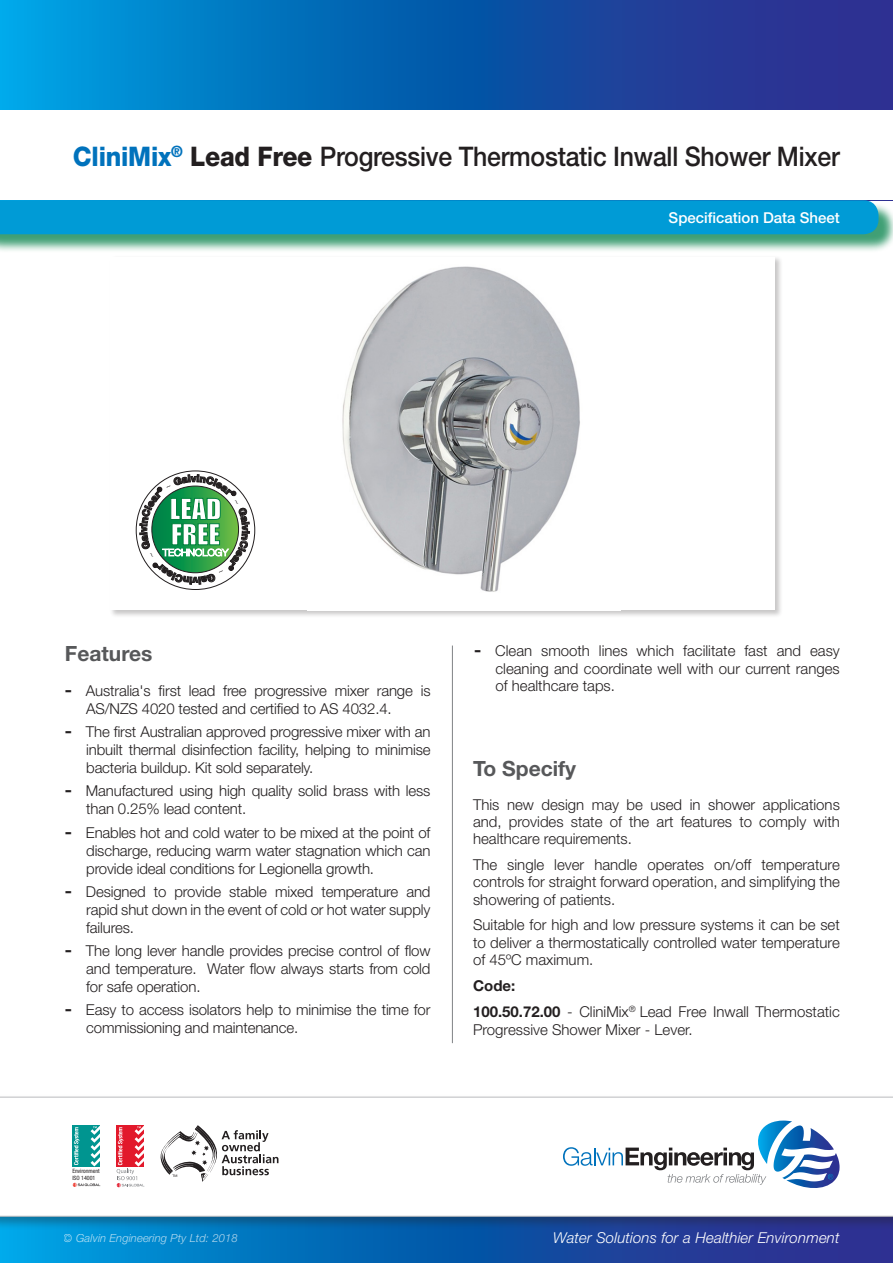
<style>
.page{position:relative;width:893px;height:1263px;background:#fff}
.page>*{position:absolute;margin:0;border:0;box-sizing:border-box;transform-origin:0 0}
.t1{font:500 27px "Helvetica Neue LT Std";letter-spacing:-.01em;color:#231f20;scale:.92 1}
.Sideways_Headers{font:700 21px "Helvetica Neue LT Std";color:#57585a}
.Main_Copy_-_No_Bulle{font:300 15px/18px "Helvetica Neue LT Std";letter-spacing:-.01em;color:#231f20;text-align:justify}
.t2{font:italic 300 15px "Helvetica Neue LT Std";letter-spacing:.01em;color:#fff}
.t3{font:500 15px "Helvetica Neue LT Std";color:#fff}
.Main_Copy_-_No_Bulle-2{font:700 15px "Helvetica Neue LT Std";color:#231f20}
.t4{font:italic 300 11.25px "Helvetica Neue LT Std";letter-spacing:.01em;color:#fff}
.t5{font:condensed 5.85px/7.1px "Helvetica Neue";color:#231f20}
.s1{font-weight:800;color:#0072bc}
.s2{font-weight:800}
.s3{font-family:"Verdana";font-weight:700}
.s4{font-weight:700}
</style>
<div class="page">
<svg style="left:0;top:1231px;width:893px;height:32px;background:#0f5eaf"></svg>
<div style="left:0;top:1095px;width:893px;height:136px;background:#231f20;opacity:.35"></div>
<svg style="left:0;top:1097px;width:893px;height:119px"></svg>
<svg style="left:0;top:0;width:893px;height:110px;background:#0f5eaf"></svg>
<div style="left:0;top:202px;width:893px;height:51px;background:#008047;opacity:.75"></div>
<div style="left:0;top:200px;width:878px;height:34px;background:#009bd6"></div>
<svg style="left:563px;top:1120px;width:276px;height:70px"></svg>
<div style="left:109px;top:256px;width:674px;height:362px;background:#231f20;opacity:.25"></div>
<div style="left:111px;top:257px;width:664px;height:353px;background:#fff"></div>
<svg style="left:117px;top:1125px;width:27px;height:62px"></svg>
<svg style="left:161px;top:1125px;width:117px;height:57px"></svg>
<div style="left:73px;top:1125px;width:27px;height:41px;background:#009590"></div>
<svg style="left:74px;top:1127px;width:5px;height:38px"></svg>
<svg style="left:91px;top:1125px;width:9px;height:41px"></svg>
<svg style="left:73px;top:1183px;width:27px;height:4px"></svg>
<img style="left:342px;top:266px;width:238px;height:326px">
<hr style="left:452px;top:645px;width:1px;height:398px;background:#808285">
<svg style="left:136px;top:471px;width:119px;height:118px"></svg>
<svg style="left:140px;top:474px;width:110px;height:110px"></svg>
<p class="t1" style="left:73px;top:140px;width:835px"><span class="s1">CliniMix</span><sup>®</sup> <span class="s2">Lead Free</span> Progressive Thermostatic Inwall Shower Mixer</p>
<p class="t3" style="left:669px;top:208px;width:173px">Specification Data Sheet</p>
<p class="Sideways_Headers" style="left:65px;top:640px;width:89px">Features</p>
<p class="Main_Copy_-_No_Bulle" style="left:86px;top:681px;width:346px;text-indent:-21px"><span class="s3">-</span> Australia's first lead free progressive mixer range is<br>AS/NZS 4020 tested and certified to AS 4032.4.</p>
<p class="Main_Copy_-_No_Bulle" style="left:86px;top:722px;width:346px;text-indent:-21px"><span class="s3">-</span> The first Australian approved progressive mixer with an inbuilt thermal disinfection facility, helping to minimise bacteria buildup. Kit sold separately.</p>
<p class="Main_Copy_-_No_Bulle" style="left:86px;top:781px;width:346px;text-indent:-21px"><span class="s3">-</span> Manufactured using high quality solid brass with less than 0.25% lead content.</p>
<p class="Main_Copy_-_No_Bulle" style="left:86px;top:823px;width:346px;text-indent:-21px"><span class="s3">-</span> Enables hot and cold water to be mixed at the point of discharge, reducing warm water stagnation which can provide ideal conditions for Legionella growth.</p>
<p class="Main_Copy_-_No_Bulle" style="left:86px;top:882px;width:346px;text-indent:-21px"><span class="s3">-</span> Designed to provide stable mixed temperature and rapid shut down in the event of cold or hot water supply failures.</p>
<p class="Main_Copy_-_No_Bulle" style="left:86px;top:941px;width:346px;text-indent:-21px"><span class="s3">-</span> The long lever handle provides precise control of flow and temperature. Water flow always starts from cold for safe operation.</p>
<p class="Main_Copy_-_No_Bulle" style="left:86px;top:1001px;width:346px;text-indent:-21px"><span class="s3">-</span> Easy to access isolators help to minimise the time for commissioning and maintenance.</p>
<p class="Main_Copy_-_No_Bulle" style="left:495px;top:642px;width:346px;line-height:17.2px;text-indent:-21px"><span class="s3">-</span> Clean smooth lines which facilitate fast and easy cleaning and coordinate well with our current ranges of healthcare taps.</p>
<p class="Sideways_Headers" style="left:473px;top:755px;width:105px">To Specify</p>
<p class="Main_Copy_-_No_Bulle" style="left:473px;top:795px;width:368px;line-height:17.2px">This new design may be used in shower applications and, provides state of the art features to comply with healthcare requirements.</p>
<p class="Main_Copy_-_No_Bulle" style="left:473px;top:856px;width:368px;line-height:17.2px">The single lever handle operates on/off temperature controls for straight forward operation, and simplifying the showering of patients.</p>
<p class="Main_Copy_-_No_Bulle" style="left:473px;top:916px;width:368px;line-height:17.2px">Suitable for high and low pressure systems it can be set to deliver a thermostatically controlled water temperature of 45ºC maximum.</p>
<p class="Main_Copy_-_No_Bulle-2" style="left:473px;top:976px;width:44px">Code:</p>
<p class="Main_Copy_-_No_Bulle" style="left:473px;top:1002px;width:368px"><span class="s4">100.50.72.00</span> - CliniMix<sup>®</sup> Lead Free Inwall Thermostatic<br>Progressive Shower Mixer - Lever.</p>
<p class="t5" style="left:72px;top:1167px;width:29px">Environment<br>ISO 14001</p>
<p class="t4" style="left:64px;top:1231px;width:176px">© Galvin Engineering Pty Ltd: 2018</p>
<p class="t2" style="left:553px;top:1229px;width:288px">Water Solutions for a Healthier Environment</p>
</div>
